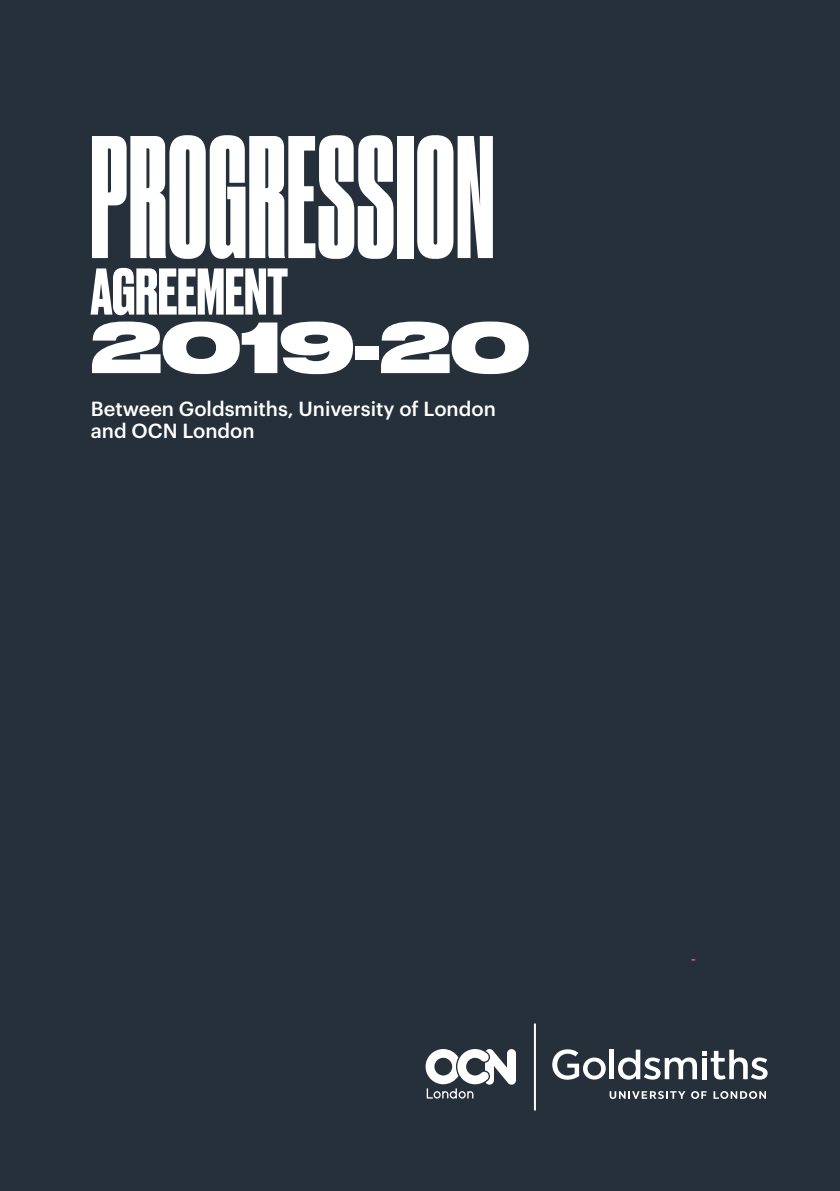
<style>
.page{position:relative;width:840px;height:1191px;background:#fff}
.page>*{position:absolute;margin:0;border:0;box-sizing:border-box;transform-origin:0 0}
.t1{font:164px "Druk X Cond Super";letter-spacing:.01em;color:#fff}
.t2{font:800 68px "Druk Wide";letter-spacing:-.005em;color:#fff}
.t3{font:700 62px "Druk";color:#fff}
.t4{font:500 20px/22px "Graphik";color:#fff}
.t5{font:500 15px "Graphik";color:#ea5172}
</style>
<div class="page">
<div style="left:0;top:0;width:839px;height:1191px;background:#25303b"></div>
<svg style="left:609px;top:1091px;width:97px;height:7px"></svg>
<svg style="left:713px;top:1091px;width:52px;height:7px"></svg>
<svg style="left:552px;top:1049px;width:53px;height:30px"></svg>
<hr style="left:609px;top:1049px;width:4px;height:30px;background:#fff">
<svg style="left:618px;top:1049px;width:78px;height:30px"></svg>
<svg style="left:702px;top:1049px;width:65px;height:30px"></svg>
<hr style="left:533px;top:1023px;width:2px;height:87px;background:#fff">
<svg style="left:425px;top:1049px;width:90px;height:49px"></svg>
<h1 class="t1" style="left:91px;top:103px;width:404px">PROGRESSION</h1>
<h3 class="t3" style="left:91px;top:249px;width:198px">AGREEMENT</h3>
<h2 class="t2" style="left:91px;top:291px;width:440px">2019-20</h2>
<p class="t4" style="left:91px;top:396px;width:406px">Between Goldsmiths, University of London and OCN London</p>
<p class="t5" style="left:690px;top:947px;width:7px">-</p>
</div>
